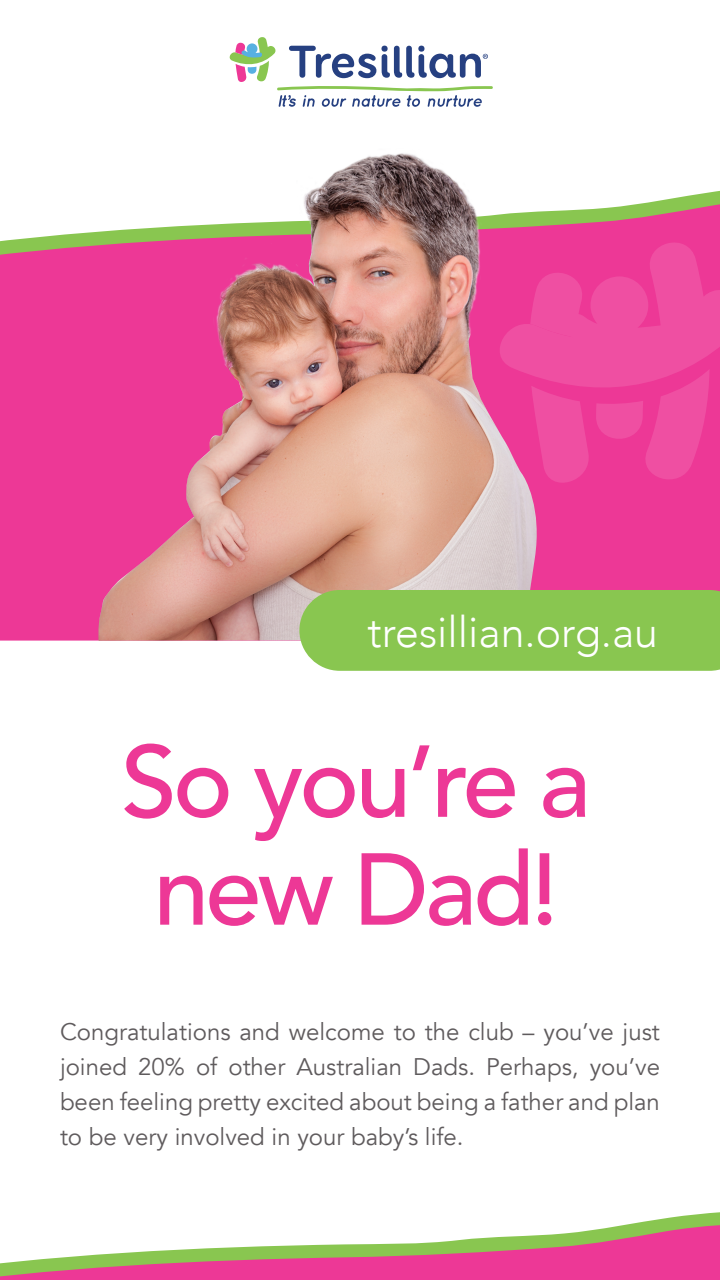
<style>
.page{position:relative;width:720px;height:1280px;background:#fff}
.page>*{position:absolute;margin:0;border:0;box-sizing:border-box;transform-origin:0 0}
.t1{font:500 100.9px/107.9px "Avenir";letter-spacing:-.04em;color:#ed3896;text-align:center}
.t2{font:300 42.9px "Avenir";color:#fff}
._2022_Digital{font:24px/35px "Avenir";color:#5f5b5d;text-align:justify}
</style>
<div class="page">
<svg style="left:0;top:1234px;width:720px;height:30px"></svg>
<svg style="left:0;top:1264px;width:720px;height:16px;background:#e54290"></svg>
<svg style="left:559px;top:1212px;width:161px;height:22px"></svg>
<svg style="left:229px;top:37px;width:264px;height:70px"></svg>
<div style="left:0;top:355px;width:720px;height:286px;background:#ed3896"></div>
<svg style="left:11px;top:208px;width:709px;height:32px"></svg>
<svg style="left:606px;top:190px;width:114px;height:18px"></svg>
<svg style="left:543px;top:230px;width:177px;height:172px;background:#ed429b"></svg>
<svg style="left:543px;top:369px;width:167px;height:127px;background:#ee449c"></svg>
<svg style="left:0;top:240px;width:720px;height:115px;background:#ea4699"></svg>
<img style="left:98px;top:153px;width:445px;height:488px">
<div style="left:299px;top:590px;width:421px;height:81px;background:#89c650"></div>
<p class="t2" style="left:367px;top:607px;width:292px">tresillian.org.au</p>
<p class="t1" style="left:121px;top:722px;width:472px">So you’re a new Dad!</p>
<p class="_2022_Digital" style="left:60px;top:1015px;width:602px">Congratulations and welcome to the club – you’ve just joined 20% of other Australian Dads. Perhaps, you’ve been feeling pretty excited about being a father and plan to be very involved in your baby’s life.</p>
</div>
